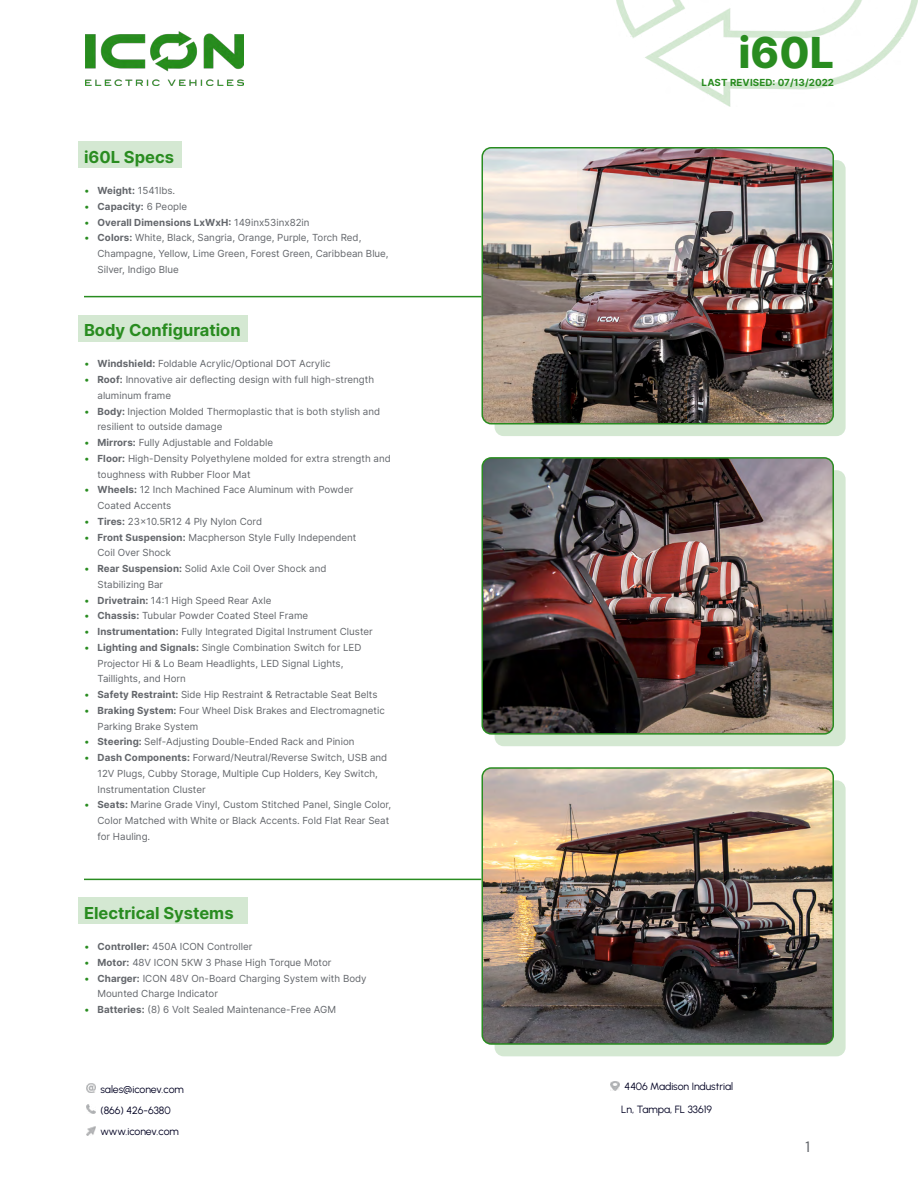
<style>
.page{position:relative;width:918px;height:1188px;background:#fff}
.page>*{position:absolute;margin:0;border:0;box-sizing:border-box;transform-origin:0 0}
.t1{font:800 42.75px "Inter";color:#298c20}
.t2{font:700 16.5px "Inter";color:#298c20}
.t3{font:15px "DM Sans";color:#63666b}
.t4{font:10.5px/21.4px "Urbanist";letter-spacing:-.005em;color:#020223}
.t5{font:9.75px/15.8px "Inter";color:#63666b}
.t6{font:700 9.75px "Inter";letter-spacing:.01em;color:#63666b}
.t7{font:700 9.75px "Inter";letter-spacing:.01em;color:#298c20}
.s1{color:#298c20}
.s2{font-weight:700}
.s3{font-weight:400;color:#298c20}
.s4{font-weight:400}
</style>
<div class="page">
<img style="left:616px;top:0;width:302px;height:106px">
<img style="left:86px;top:31px;width:157px;height:54px">
<svg style="left:87px;top:1084px;width:9px;height:9px"></svg>
<svg style="left:87px;top:1105px;width:9px;height:9px"></svg>
<svg style="left:87px;top:1126px;width:9px;height:9px"></svg>
<svg style="left:611px;top:1081px;width:9px;height:9px"></svg>
<div style="left:495px;top:470px;width:351px;height:276px;background:#d4e8d2;border-radius:9px"></div>
<div style="left:495px;top:160px;width:351px;height:276px;background:#d4e8d2;border-radius:9px"></div>
<div style="left:495px;top:780px;width:351px;height:276px;background:#d4e8d2;border-radius:9px"></div>
<div style="left:78px;top:142px;width:104px;height:26px;background:#d4e8d2"></div>
<div style="left:78px;top:315px;width:170px;height:26px;background:#d4e8d2"></div>
<div style="left:78px;top:898px;width:170px;height:26px;background:#d4e8d2"></div>
<img style="left:482px;top:458px;width:349px;height:274px">
<div style="left:482px;top:457px;width:352px;height:278px;border:2px solid #298c20;border-radius:9px"></div>
<hr style="left:84px;top:296px;width:398px;height:1px;background:#298c20">
<hr style="left:84px;top:879px;width:398px;height:1px;background:#298c20">
<img style="left:482px;top:148px;width:351px;height:276px">
<div style="left:482px;top:147px;width:352px;height:277px;border:2px solid #298c20;border-radius:9px"></div>
<img style="left:482px;top:768px;width:349px;height:276px">
<div style="left:482px;top:767px;width:352px;height:278px;border:2px solid #298c20;border-radius:9px"></div>
<h2 class="t2" style="left:84px;top:145px;width:91px">i60L Specs</h2>
<p class="t5" style="left:84px;top:183px;width:93px"><span class="s1">•</span> <span class="s2">Weight:</span> 1541lbs.</p>
<p class="t6" style="left:84px;top:199px;width:105px"><span class="s3">•</span> Capacity: <span class="s4">6 People</span></p>
<p class="t6" style="left:84px;top:215px;width:227px"><span class="s3">•</span> Overall Dimensions LxWxH: <span class="s4">149inx53inx82in</span></p>
<p class="t5" style="left:98px;top:230px;width:293px;text-indent:-14px"><span class="s1">•</span> <span class="s2">Colors:</span> White, Black, Sangria, Orange, Purple, Torch Red,<br>Champagne, Yellow, Lime Green, Forest Green, Caribbean Blue,<br>Silver, Indigo Blue</p>
<h2 class="t2" style="left:84px;top:318px;width:158px">Body Configuration</h2>
<p class="t5" style="left:84px;top:356px;width:248px"><span class="s1">•</span> <span class="s2">Windshield:</span> Foldable Acrylic/Optional DOT Acrylic</p>
<p class="t5" style="left:98px;top:372px;width:278px;text-indent:-14px"><span class="s1">•</span> <span class="s2">Roof:</span> Innovative air deflecting design with full high-strength aluminum frame</p>
<p class="t5" style="left:98px;top:403px;width:284px;text-indent:-14px"><span class="s1">•</span> <span class="s2">Body:</span> Injection Molded Thermoplastic that is both stylish and resilient to outside damage</p>
<p class="t5" style="left:84px;top:435px;width:191px"><span class="s1">•</span> <span class="s2">Mirrors:</span> Fully Adjustable and Foldable</p>
<p class="t5" style="left:98px;top:450px;width:295px;text-indent:-14px"><span class="s1">•</span> <span class="s2">Floor:</span> High-Density Polyethylene molded for extra strength and toughness with Rubber Floor Mat</p>
<p class="t5" style="left:98px;top:482px;width:257px;text-indent:-14px"><span class="s1">•</span> <span class="s2">Wheels:</span> 12 Inch Machined Face Aluminum with Powder<br>Coated Accents</p>
<p class="t5" style="left:84px;top:513px;width:180px"><span class="s1">•</span> <span class="s2">Tires:</span> 23x10.5R12 4 Ply Nylon Cord</p>
<p class="t5" style="left:98px;top:529px;width:260px;text-indent:-14px"><span class="s1">•</span> <span class="s2">Front Suspension:</span> Macpherson Style Fully Independent<br>Coil Over Shock</p>
<p class="t5" style="left:98px;top:561px;width:230px;text-indent:-14px"><span class="s1">•</span> <span class="s2">Rear Suspension:</span> Solid Axle Coil Over Shock and<br>Stabilizing Bar</p>
<p class="t5" style="left:84px;top:592px;width:189px"><span class="s1">•</span> <span class="s2">Drivetrain:</span> 14:1 High Speed Rear Axle</p>
<p class="t5" style="left:84px;top:608px;width:226px"><span class="s1">•</span> <span class="s2">Chassis:</span> Tubular Powder Coated Steel Frame</p>
<p class="t5" style="left:84px;top:624px;width:290px"><span class="s1">•</span> <span class="s2">Instrumentation:</span> Fully Integrated Digital Instrument Cluster</p>
<p class="t5" style="left:98px;top:639px;width:265px;text-indent:-14px"><span class="s1">•</span> <span class="s2">Lighting and Signals:</span> Single Combination Switch for LED<br>Projector Hi &amp; Lo Beam Headlights, LED Signal Lights,<br>Taillights, and Horn</p>
<p class="t5" style="left:84px;top:687px;width:295px"><span class="s1">•</span> <span class="s2">Safety Restraint:</span> Side Hip Restraint &amp; Retractable Seat Belts</p>
<p class="t5" style="left:98px;top:702px;width:289px;text-indent:-14px"><span class="s1">•</span> <span class="s2">Braking System:</span> Four Wheel Disk Brakes and Electromagnetic<br>Parking Brake System</p>
<p class="t5" style="left:84px;top:734px;width:272px"><span class="s1">•</span> <span class="s2">Steering:</span> Self-Adjusting Double-Ended Rack and Pinion</p>
<p class="t5" style="left:98px;top:749px;width:291px;text-indent:-14px"><span class="s1">•</span> <span class="s2">Dash Components:</span> Forward/Neutral/Reverse Switch, USB and<br>12V Plugs, Cubby Storage, Multiple Cup Holders, Key Switch,<br>Instrumentation Cluster</p>
<p class="t5" style="left:98px;top:797px;width:295px;text-indent:-14px"><span class="s1">•</span> <span class="s2">Seats:</span> Marine Grade Vinyl, Custom Stitched Panel, Single Color,<br>Color Matched with White or Black Accents. Fold Flat Rear Seat for Hauling.</p>
<h2 class="t2" style="left:84px;top:901px;width:151px">Electrical Systems</h2>
<p class="t5" style="left:84px;top:939px;width:170px"><span class="s1">•</span> <span class="s2">Controller:</span> 450A ICON Controller</p>
<p class="t5" style="left:84px;top:954px;width:249px"><span class="s1">•</span> <span class="s2">Motor:</span> 48V ICON 5KW 3 Phase High Torque Motor</p>
<p class="t5" style="left:98px;top:970px;width:271px;text-indent:-14px"><span class="s1">•</span> <span class="s2">Charger:</span> ICON 48V On-Board Charging System with Body<br>Mounted Charge Indicator</p>
<p class="t5" style="left:84px;top:1002px;width:254px"><span class="s1">•</span> <span class="s2">Batteries:</span> (8) 6 Volt Sealed Maintenance-Free AGM</p>
<h1 class="t1" style="left:738px;top:21px;width:97px">i60L</h1>
<p class="t7" style="left:702px;top:75px;width:134px">LAST REVISED: 07/13/2022</p>
<p class="t4" style="left:100px;top:1078px;width:85px">sales@iconev.com (866) 426-6380 www.iconev.com</p>
<p class="t4" style="left:621px;top:1075px;width:114px;line-height:22.4px;text-indent:3px">4406 Madison Industrial<br>Ln, Tampa, FL 33619</p>
<h3 class="t3" style="left:805px;top:1137px;width:6px">1</h3>
</div>
